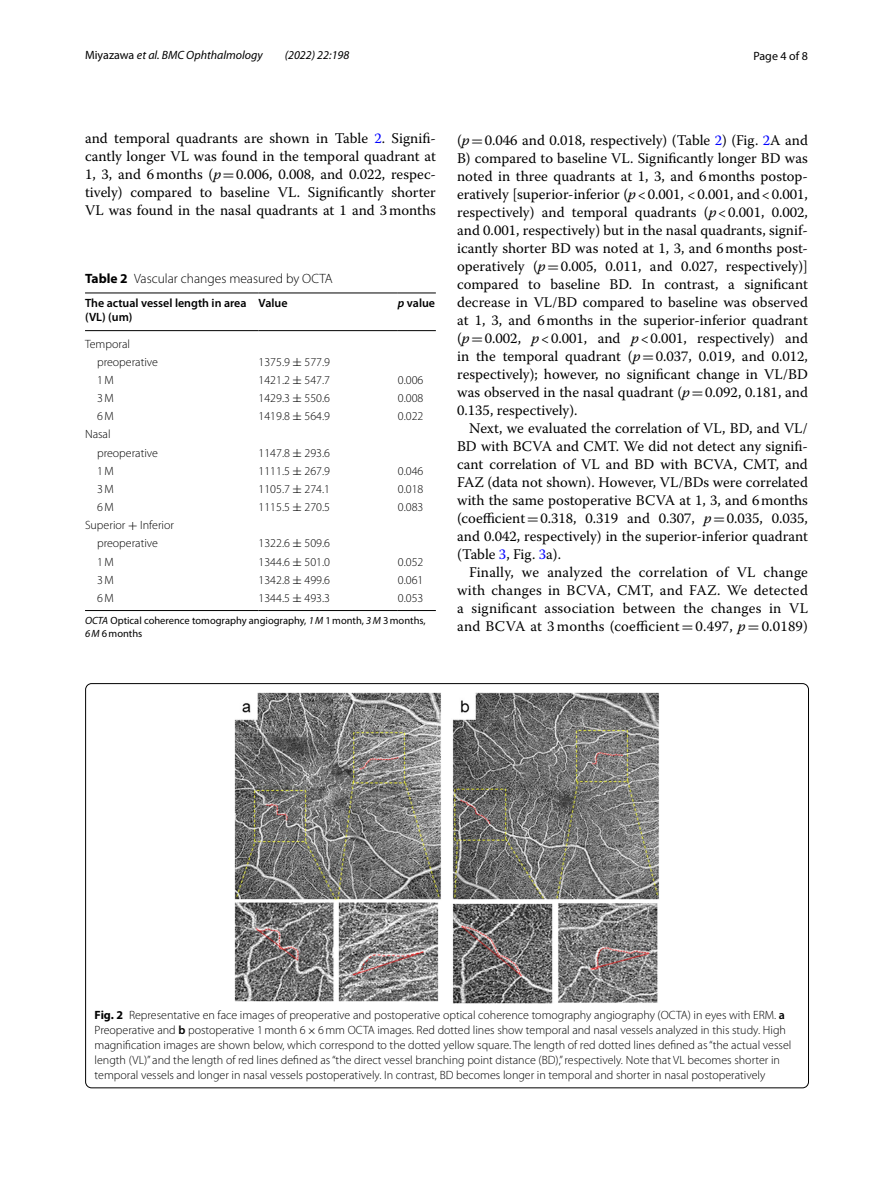
<style>
.page{position:relative;width:893px;height:1187px;background:#fff}
.page>*{position:absolute;margin:0;border:0;box-sizing:border-box;transform-origin:0 0}
.t1{font:14.7px/18px "Warnock Pro";color:#000;text-align:justify}
.t2{font:300 13.5px "Myriad Pro";color:#000}
.t3{font:300 12px/15px "Myriad Pro";color:#000}
.t4{font:600 12px/13.5px "Myriad Pro";color:#000}
.t5{font:italic 12px "Myriad Pro";color:#000}
.t6{font:12px "Myriad Pro";color:#000}
.t7{font:10.5px/12.8px "Myriad Pro";color:#000}
.s1{font-style:normal}
.s2{color:#00f}
.s3{font-style:italic}
.s4{font-family:"MTSY"}
.s5{font-weight:700}
.s6{font-family:"MTSY";font-weight:400}
.s7{font-weight:600}
</style>
<div class="page">
<hr style="left:85px;top:293px;width:174px;height:1px;background:#000">
<hr style="left:85px;top:330px;width:174px;height:1px;background:#000">
<hr style="left:259px;top:293px;width:139px;height:1px;background:#000">
<hr style="left:259px;top:330px;width:139px;height:1px;background:#000">
<hr style="left:398px;top:293px;width:38px;height:1px;background:#000">
<hr style="left:398px;top:330px;width:38px;height:1px;background:#000">
<hr style="left:85px;top:610px;width:174px;height:1px;background:#000">
<hr style="left:259px;top:610px;width:139px;height:1px;background:#000">
<hr style="left:398px;top:610px;width:38px;height:1px;background:#000">
<img style="left:234px;top:692px;width:425px;height:311px">
<p class="t5" style="left:85px;top:48px;width:179px"><span class="s1">Miyazawa</span> et al. BMC Ophthalmology</p>
<p class="t5" style="left:285px;top:48px;width:66px">(2022) 22:198</p>
<p class="t6" style="left:753px;top:48px;width:56px">Page 4 of 8</p>
<p class="t1" style="left:85px;top:128px;width:352px">and temporal quadrants are shown in Table <span class="s2">2</span>. Signifi&shy;cantly longer VL was found in the temporal quadrant at 1, 3, and 6months (<span class="s3">p</span><span class="s4">=</span>0.006, 0.008, and 0.022, respec&shy;tively) compared to baseline VL. Significantly shorter VL was found in the nasal quadrants at 1 and 3months</p>
<p class="t1" style="left:457px;top:130px;width:352px">(<span class="s3">p</span><span class="s4">=</span>0.046 and 0.018, respectively) (Table <span class="s2">2</span>) (Fig. <span class="s2">2</span>A and B) compared to baseline VL. Significantly longer BD was noted in three quadrants at 1, 3, and 6months postop&shy;eratively [superior-inferior (<span class="s3">p</span>&lt;0.001, &lt;0.001, and&lt;0.001, respectively) and temporal quadrants (<span class="s3">p</span>&lt;0.001, 0.002, and 0.001, respectively) but in the nasal quadrants, signif&shy;icantly shorter BD was noted at 1, 3, and 6months post&shy;operatively (<span class="s3">p</span><span class="s4">=</span>0.005, 0.011, and 0.027, respectively)] compared to baseline BD. In contrast, a significant decrease in VL/BD compared to baseline was observed at 1, 3, and 6months in the superior-inferior quadrant (<span class="s3">p</span><span class="s4">=</span>0.002, <span class="s3">p</span>&lt;0.001, and <span class="s3">p</span>&lt;0.001, respectively) and in the temporal quadrant (<span class="s3">p</span><span class="s4">=</span>0.037, 0.019, and 0.012, respectively); however, no significant change in VL/BD was observed in the nasal quadrant (<span class="s3">p</span><span class="s4">=</span>0.092, 0.181, and 0.135, respectively).</p>
<p class="t1" style="left:457px;top:418px;width:352px;text-indent:12px">Next, we evaluated the correlation of VL, BD, and VL/ BD with BCVA and CMT. We did not detect any signifi&shy;cant correlation of VL and BD with BCVA, CMT, and FAZ (data not shown). However, VL/BDs were correlated with the same postoperative BCVA at 1, 3, and 6months (coefficient<span class="s4">=</span>0.318, 0.319 and 0.307, <span class="s3">p</span><span class="s4">=</span>0.035, 0.035, and 0.042, respectively) in the superior-inferior quadrant (Table <span class="s2">3</span>, Fig. <span class="s2">3</span>a).</p>
<p class="t1" style="left:457px;top:562px;width:352px;text-indent:12px">Finally, we analyzed the correlation of VL change with changes in BCVA, CMT, and FAZ. We detected a significant association between the changes in VL and BCVA at 3 months (coefficient<span class="s4">=</span>0.497, <span class="s3">p</span><span class="s4">=</span>0.0189)</p>
<p class="t2" style="left:85px;top:271px;width:249px"><span class="s5">Table 2</span> Vascular changes measured by OCTA</p>
<p class="t4" style="left:85px;top:296px;width:163px">The actual vessel length in area (VL) (um)</p>
<p class="t4" style="left:259px;top:296px;width:30px">Value</p>
<p class="t4" style="left:398px;top:296px;width:39px"><span class="s3">p</span> value</p>
<p class="t3" style="left:97px;top:335px;width:63px;line-height:18.1px;text-indent:-12px">Temporal preoperative</p>
<p class="t3" style="left:259px;top:354px;width:73px">1375.9 <span class="s6">±</span> 577.9</p>
<p class="t3" style="left:97px;top:372px;width:18px">1M</p>
<p class="t3" style="left:259px;top:372px;width:73px">1421.2 <span class="s6">±</span> 547.7</p>
<p class="t3" style="left:398px;top:372px;width:27px">0.006</p>
<p class="t3" style="left:97px;top:391px;width:18px">3M</p>
<p class="t3" style="left:259px;top:391px;width:73px">1429.3 <span class="s6">±</span> 550.6</p>
<p class="t3" style="left:398px;top:391px;width:27px">0.008</p>
<p class="t3" style="left:97px;top:409px;width:18px">6M</p>
<p class="t3" style="left:259px;top:409px;width:73px">1419.8 <span class="s6">±</span> 564.9</p>
<p class="t3" style="left:398px;top:409px;width:27px">0.022</p>
<p class="t3" style="left:97px;top:425px;width:63px;line-height:18.1px;text-indent:-12px">Nasal preoperative</p>
<p class="t3" style="left:259px;top:445px;width:73px">1147.8 <span class="s6">±</span> 293.6</p>
<p class="t3" style="left:97px;top:463px;width:18px">1M</p>
<p class="t3" style="left:259px;top:463px;width:73px">1111.5 <span class="s6">±</span> 267.9</p>
<p class="t3" style="left:398px;top:463px;width:27px">0.046</p>
<p class="t3" style="left:97px;top:481px;width:18px">3M</p>
<p class="t3" style="left:259px;top:481px;width:73px">1105.7 <span class="s6">±</span> 274.1</p>
<p class="t3" style="left:398px;top:481px;width:27px">0.018</p>
<p class="t3" style="left:97px;top:499px;width:18px">6M</p>
<p class="t3" style="left:259px;top:499px;width:73px">1115.5 <span class="s6">±</span> 270.5</p>
<p class="t3" style="left:398px;top:499px;width:27px">0.083</p>
<p class="t3" style="left:85px;top:516px;width:91px;line-height:18.1px;text-align:center">Superior <span class="s6">+</span> Inferior preoperative</p>
<p class="t3" style="left:259px;top:536px;width:73px">1322.6 <span class="s6">±</span> 509.6</p>
<p class="t3" style="left:97px;top:554px;width:18px">1M</p>
<p class="t3" style="left:259px;top:554px;width:73px">1344.6 <span class="s6">±</span> 501.0</p>
<p class="t3" style="left:398px;top:554px;width:27px">0.052</p>
<p class="t3" style="left:97px;top:572px;width:18px">3M</p>
<p class="t3" style="left:259px;top:572px;width:73px">1342.8 <span class="s6">±</span> 499.6</p>
<p class="t3" style="left:398px;top:572px;width:27px">0.061</p>
<p class="t3" style="left:97px;top:590px;width:18px">6M</p>
<p class="t3" style="left:259px;top:590px;width:73px">1344.5 <span class="s6">±</span> 493.3</p>
<p class="t3" style="left:398px;top:590px;width:27px">0.053</p>
<p class="t7" style="left:85px;top:614px;width:342px"><span class="s3">OCTA</span> Optical coherence tomography angiography, <span class="s3">1M</span> 1month, <span class="s3">3M</span> 3months,<br><span class="s3">6M</span> 6months</p>
<p class="t3" style="left:95px;top:1007px;width:698px"><span class="s5">Fig. 2</span> Representative en face images of preoperative and postoperative optical coherence tomography angiography (OCTA) in eyes with ERM. <span class="s7">a </span>Preoperative and <span class="s7">b</span> postoperative 1month 6<span class="s6">×</span>6mm OCTA images. Red dotted lines show temporal and nasal vessels analyzed in this study. High magnification images are shown below, which correspond to the dotted yellow square. The length of red dotted lines defined as “the actual vessel length (VL)” and the length of red lines defined as “the direct vessel branching point distance (BD),” respectively. Note that VL becomes shorter in temporal vessels and longer in nasal vessels postoperatively. In contrast, BD becomes longer in temporal and shorter in nasal postoperatively</p>
</div>
